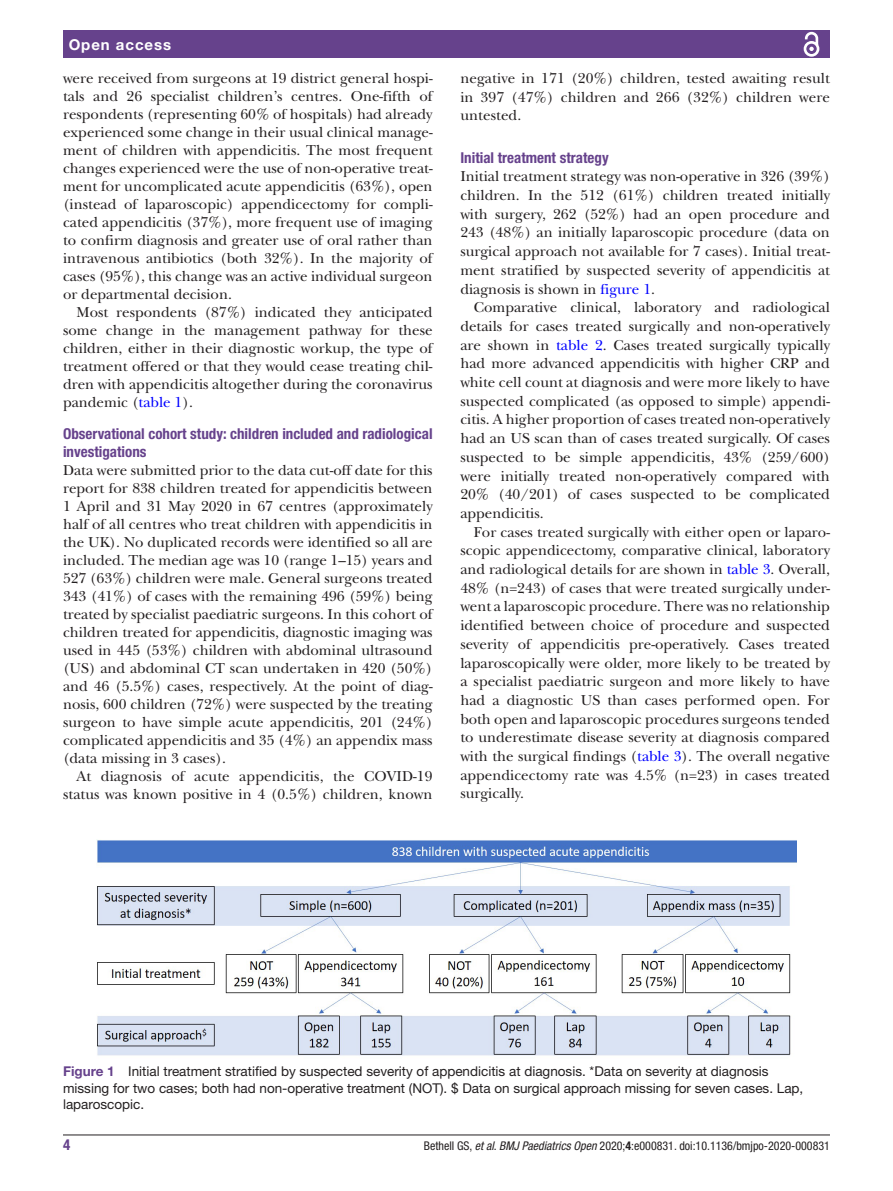
<style>
.page{position:relative;width:893px;height:1191px;background:#fff}
.page>*{position:absolute;margin:0;border:0;box-sizing:border-box;transform-origin:0 0}
.t1{font:15px/18px "New Baskerville";color:#231f20;text-align:justify}
.t2{font:700 condensed 15px/18px "Helvetica Neue LT Std";color:#66428c}
.t3{font:700 15px "Helvetica Neue LT Std";letter-spacing:.065em;color:#fff}
.t4{font:13.5px/16.5px "Helvetica Neue LT Std";color:#231f20}
.t5{font:condensed 12px "Helvetica Neue LT Std";color:#231f20}
.s1{color:#00f}
.s2{font-weight:700;color:#66428c}
.s3{font-style:italic}
.s4{font-weight:700}
</style>
<div class="page">
<hr style="left:63px;top:1134px;width:767px;height:1px;background:#231f20">
<div style="left:63px;top:31px;width:767px;height:27px;background:#66428c"></div>
<svg style="left:803px;top:31px;width:17px;height:26px"></svg>
<img style="left:97px;top:840px;width:699px;height:216px">
<p class="t3" style="left:69px;top:35px;width:104px">Open access</p>
<p class="t1" style="left:63px;top:69px;width:371px">were received from surgeons at 19 district general hospi&shy;tals and 26 specialist children’s centres. One-fifth of respondents (representing 60% of hospitals) had already experienced some change in their usual clinical manage&shy;ment of children with appendicitis. The most frequent changes experienced were the use of non-operative treat&shy;ment for uncomplicated acute appendicitis (63%), open (instead of laparoscopic) appendicectomy for compli&shy;cated appendicitis (37%), more frequent use of imaging to confirm diagnosis and greater use of oral rather than intravenous antibiotics (both 32%). In the majority of cases (95%), this change was an active individual surgeon or departmental decision.</p>
<p class="t1" style="left:63px;top:303px;width:371px;text-indent:14px">Most respondents (87%) indicated they anticipated some change in the management pathway for these children, either in their diagnostic workup, the type of treatment offered or that they would cease treating chil&shy;dren with appendicitis altogether during the coronavirus pandemic (<span class="s1">table 1</span>).</p>
<p class="t2" style="left:63px;top:424px;width:371px">Observational cohort study: children included and radiological investigations</p>
<p class="t1" style="left:63px;top:461px;width:371px">Data were submitted prior to the data cut-off date for this report for 838 children treated for appendicitis between 1 April and 31 May 2020 in 67 centres (approximately half of all centres who treat children with appendicitis in the UK). No duplicated records were identified so all are included. The median age was 10 (range 1–15) years and 527 (63%) children were male. General surgeons treated 343 (41%) of cases with the remaining 496 (59%) being treated by specialist paediatric surgeons. In this cohort of children treated for appendicitis, diagnostic imaging was used in 445 (53%) children with abdominal ultrasound (US) and abdominal CT scan undertaken in 420 (50%) and 46 (5.5%) cases, respectively. At the point of diag&shy;nosis, 600 children (72%) were suspected by the treating surgeon to have simple acute appendicitis, 201 (24%) complicated appendicitis and 35 (4%) an appendix mass (data missing in 3 cases).</p>
<p class="t1" style="left:63px;top:767px;width:371px;text-align:right">At diagnosis of acute appendicitis, the COVID-19 status was known positive in 4 (0.5%) children, known</p>
<p class="t1" style="left:460px;top:69px;width:371px;line-height:18.8px">negative in 171 (20%) children, tested awaiting result in 397 (47%) children and 266 (32%) children were untested.</p>
<p class="t2" style="left:460px;top:148px;width:150px">Initial treatment strategy</p>
<p class="t1" style="left:460px;top:167px;width:371px;line-height:18.8px">Initial treatment strategy was non-operative in 326 (39%) children. In the 512 (61%) children treated initially with surgery, 262 (52%) had an open procedure and 243 (48%) an initially laparoscopic procedure (data on surgical approach not available for 7 cases). Initial treat&shy;ment stratified by suspected severity of appendicitis at diagnosis is shown in <span class="s1">figure 1</span>.</p>
<p class="t1" style="left:460px;top:298px;width:371px;line-height:18.8px;text-indent:14px">Comparative clinical, laboratory and radiological details for cases treated surgically and non-operatively are shown in <span class="s1">table 2</span>. Cases treated surgically typically had more advanced appendicitis with higher CRP and white cell count at diagnosis and were more likely to have suspected complicated (as opposed to simple) appendi&shy;citis. A higher proportion of cases treated non-operatively had an US scan than of cases treated surgically. Of cases suspected to be simple appendicitis, 43% (259/600) were initially treated non-operatively compared with 20% (40/201) of cases suspected to be complicated appendicitis.</p>
<p class="t1" style="left:460px;top:522px;width:371px;line-height:18.8px;text-indent:14px">For cases treated surgically with either open or laparo&shy;scopic appendicectomy, comparative clinical, laboratory and radiological details for are shown in <span class="s1">table 3</span>. Overall, 48% (n=243) of cases that were treated surgically under&shy;went a laparoscopic procedure. There was no relationship identified between choice of procedure and suspected severity of appendicitis pre-operatively. Cases treated laparoscopically were older, more likely to be treated by a specialist paediatric surgeon and more likely to have had a diagnostic US than cases performed open. For both open and laparoscopic procedures surgeons tended to underestimate disease severity at diagnosis compared with the surgical findings (<span class="s1">table 3</span>). The overall negative appendicectomy rate was 4.5% (n=23) in cases treated surgically.</p>
<p class="t4" style="left:63px;top:1063px;width:742px"><span class="s2">Figure 1</span> Initial treatment stratified by suspected severity of appendicitis at diagnosis. *Data on severity at diagnosis missing for two cases; both had non-operative treatment (NOT). $ Data on surgical approach missing for seven cases. Lap, laparoscopic.</p>
<p class="t2" style="left:63px;top:1135px;width:9px">4</p>
<p class="t5" style="left:424px;top:1138px;width:408px">Bethell GS, <span class="s3">et al</span>. <span class="s3">BMJ Paediatrics Open</span> 2020;<span class="s4">4</span>:e000831. doi:10.1136/bmjpo-2020-000831</p>
</div>
